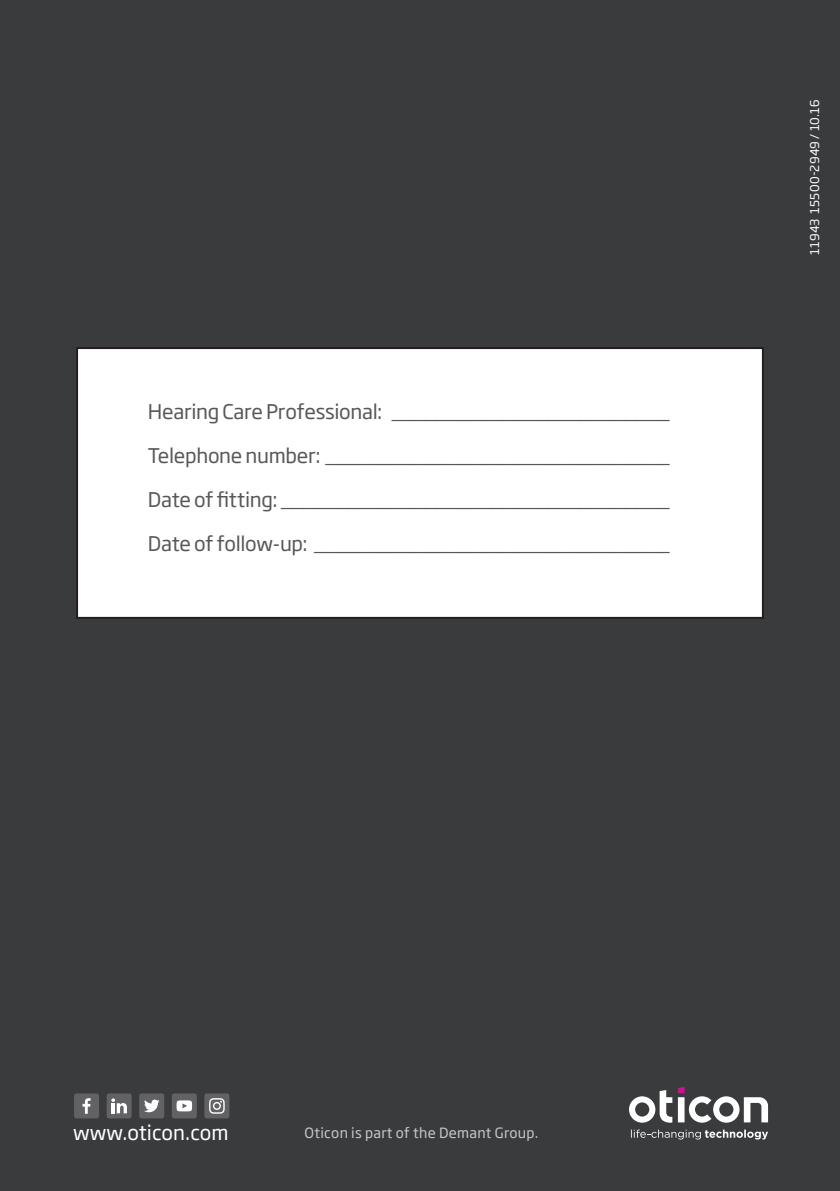
<style>
.page{position:relative;width:840px;height:1191px;background:#fff}
.page>*{position:absolute;margin:0;border:0;box-sizing:border-box;transform-origin:0 0}
.BetterHearingBODYtex{font:20px "Soho Gothic Pro";letter-spacing:-.015em;color:#57585a}
.New{font:20px "Soho Gothic Pro";letter-spacing:.005em;color:#fff}
.OTI20_Part_of_the_De{font:14px "Soho Gothic Pro";letter-spacing:.02em;color:#c7c8ca}
.BetterHearingBODYtex-2{font:12px "Soho Gothic Pro";letter-spacing:.025em;color:#fff}
</style>
<div class="page">
<div style="left:0;top:0;width:839px;height:1191px;background:#3a3b3c"></div>
<svg style="left:629px;top:1086px;width:138px;height:36px"></svg>
<svg style="left:631px;top:1129px;width:136px;height:10px"></svg>
<div style="left:172px;top:1093px;width:25px;height:25px;background:#626265;border-radius:2px"></div>
<svg style="left:176px;top:1100px;width:16px;height:11px"></svg>
<div style="left:107px;top:1093px;width:25px;height:25px;background:#626265;border-radius:2px"></div>
<svg style="left:111px;top:1098px;width:16px;height:15px"></svg>
<div style="left:139px;top:1093px;width:25px;height:25px;background:#626265;border-radius:2px"></div>
<svg style="left:144px;top:1099px;width:15px;height:13px"></svg>
<div style="left:74px;top:1093px;width:25px;height:25px;background:#626265;border-radius:2px"></div>
<svg style="left:82px;top:1098px;width:9px;height:15px"></svg>
<div style="left:204px;top:1093px;width:25px;height:25px;background:#626265;border-radius:2px"></div>
<svg style="left:209px;top:1098px;width:15px;height:15px"></svg>
<div style="left:77px;top:348px;width:685px;height:270px;background:#fff"></div>
<div style="left:76px;top:347px;width:687px;height:272px;border:2px solid #231f20"></div>
<p class="BetterHearingBODYtex" style="left:148px;top:396px;width:523px">Hearing Care Professional: _________________________</p>
<p class="BetterHearingBODYtex" style="left:148px;top:440px;width:523px">Telephone number: _______________________________</p>
<p class="BetterHearingBODYtex" style="left:148px;top:484px;width:523px">Date of fitting: ___________________________________</p>
<p class="BetterHearingBODYtex" style="left:148px;top:528px;width:523px">Date of follow-up: ________________________________</p>
<p class="BetterHearingBODYtex-2" style="left:804px;top:255px;width:157px;rotate:-90deg">11943 15500-2949 / 10.16</p>
<p class="New" style="left:73px;top:1117px;width:157px">www.oticon.com</p>
<p class="OTI20_Part_of_the_De" style="left:304px;top:1121px;width:235px">Oticon is part of the Demant Group.</p>
</div>
